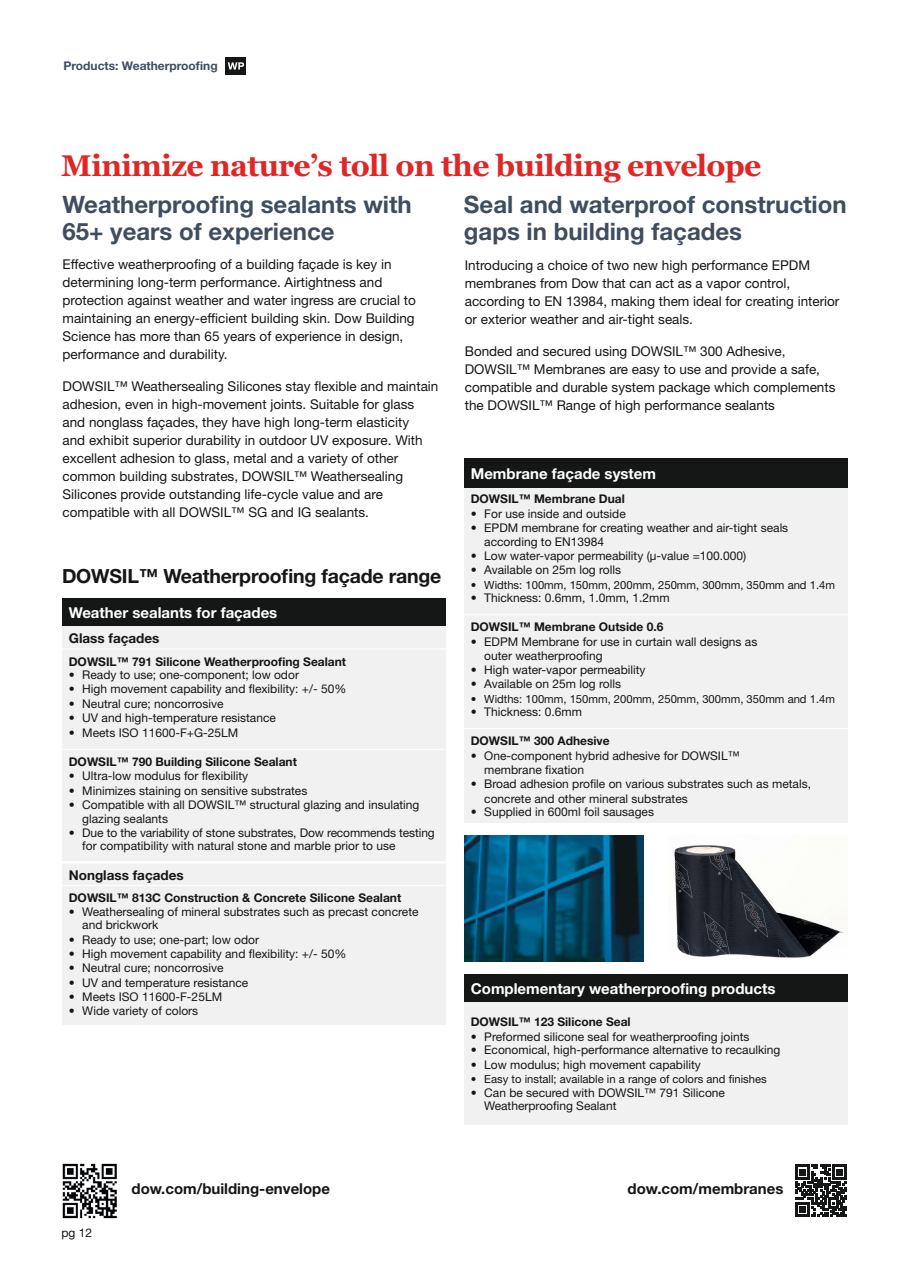
<style>
.page{position:relative;width:910px;height:1280px;background:#fff}
.page>*{position:absolute;margin:0;border:0;box-sizing:border-box;transform-origin:0 0}
.t1{font:700 30px "Georgia";letter-spacing:-.02em;color:#df2725}
.t2{font:700 24px/27px "Helvetica Neue LT Std";color:#3f4d5f}
.t3{font:700 19.5px "Helvetica Neue LT Std";letter-spacing:-.01em;color:#151616}
.t4{font:700 15px "Helvetica Neue LT Std";color:#fff}
.t5{font:700 15px "Helvetica Neue LT Std";color:#151616}
.t6{font:13.5px/18px "Helvetica Neue LT Std";color:#151616}
.t7{font:700 13.5px "Helvetica Neue LT Std";color:#151616}
.t8{font:12px/14.4px "Helvetica Neue LT Std";color:#151616}
.t9{font:700 12px "Helvetica Neue LT Std";color:#151616}
.t10{font:700 12px "Helvetica Neue LT Std";color:#3f4d5f}
.t11{font:11.25px "Helvetica Neue LT Std";color:#151616}
</style>
<div class="page">
<div style="left:464px;top:488px;width:383px;height:335px;background:#f1f1f1"></div>
<hr style="left:464px;top:614px;width:383px;height:1px;background:#fff">
<hr style="left:464px;top:728px;width:383px;height:1px;background:#fff">
<div style="left:464px;top:459px;width:383px;height:29px;background:#151616"></div>
<div style="left:464px;top:974px;width:383px;height:29px;background:#151616"></div>
<div style="left:62px;top:598px;width:383px;height:29px;background:#151616"></div>
<img style="left:674px;top:845px;width:173px;height:113px">
<div style="left:62px;top:627px;width:383px;height:398px;background:#f1f1f1"></div>
<hr style="left:62px;top:648px;width:383px;height:1px;background:#fff">
<hr style="left:62px;top:749px;width:383px;height:1px;background:#fff">
<hr style="left:62px;top:861px;width:383px;height:2px;background:#fff">
<hr style="left:62px;top:885px;width:383px;height:1px;background:#fff">
<div style="left:226px;top:57px;width:20px;height:18px;background:#151616"></div>
<svg style="left:228px;top:62px;width:16px;height:8px"></svg>
<img style="left:62px;top:1163px;width:55px;height:55px">
<img style="left:464px;top:835px;width:179px;height:126px">
<svg style="left:795px;top:1165px;width:52px;height:51px"></svg>
<div style="left:464px;top:1003px;width:383px;height:122px;background:#f1f1f1"></div>
<div style="left:464px;top:1002px;width:383px;height:12px;background:#f1f1f1"></div>
<p class="t10" style="left:63px;top:59px;width:156px">Products: Weatherproofing</p>
<h1 class="t1" style="left:61px;top:146px;width:702px">Minimize nature’s toll on the building envelope</h1>
<h2 class="t2" style="left:63px;top:191px;width:351px">Weatherproofing sealants with<br>65+ years of experience</h2>
<h2 class="t2" style="left:464px;top:191px;width:384px">Seal and waterproof construction gaps in building façades</h2>
<p class="t6" style="left:465px;top:256px;width:376px">Introducing a choice of two new high performance EPDM membranes from Dow that can act as a vapor control, according to EN 13984, making them ideal for creating interior or exterior weather and air-tight seals.</p>
<p class="t6" style="left:465px;top:342px;width:372px">Bonded and secured using DOWSIL™ 300 Adhesive, DOWSIL™ Membranes are easy to use and provide a safe, compatible and durable system package which complements the DOWSIL™ Range of high performance sealants</p>
<p class="t6" style="left:63px;top:255px;width:355px">Effective weatherproofing of a building façade is key in determining long-term performance. Airtightness and protection against weather and water ingress are crucial to maintaining an energy-efficient building skin. Dow Building Science has more than 65 years of experience in design, performance and durability.</p>
<p class="t6" style="left:63px;top:377px;width:377px">DOWSIL™ Weathersealing Silicones stay flexible and maintain adhesion, even in high-movement joints. Suitable for glass and nonglass façades, they have high long-term elasticity<br>and exhibit superior durability in outdoor UV exposure. With excellent adhesion to glass, metal and a variety of other common building substrates, DOWSIL™ Weathersealing Silicones provide outstanding life-cycle value and are compatible with all DOWSIL™ SG and IG sealants.</p>
<p class="t4" style="left:471px;top:464px;width:187px">Membrane façade system</p>
<p class="t9" style="left:471px;top:491px;width:156px">DOWSIL™ Membrane Dual</p>
<p class="t8" style="left:471px;top:506px;width:157px">• For use inside and outside</p>
<p class="t8" style="left:484px;top:520px;width:306px;text-indent:-14px">• EPDM membrane for creating weather and air-tight seals according to EN13984</p>
<p class="t8" style="left:471px;top:548px;width:277px">• Low water-vapor permeability (μ-value =100.000)</p>
<p class="t8" style="left:471px;top:563px;width:152px">• Available on 25m log rolls</p>
<p class="t11" style="left:471px;top:578px;width:366px">• Widths: 100mm, 150mm, 200mm, 250mm, 300mm, 350mm and 1.4m</p>
<p class="t8" style="left:471px;top:590px;width:200px">• Thickness: 0.6mm, 1.0mm, 1.2mm</p>
<p class="t9" style="left:471px;top:620px;width:194px">DOWSIL™ Membrane Outside 0.6</p>
<p class="t8" style="left:484px;top:634px;width:275px;text-indent:-14px">• EDPM Membrane for use in curtain wall designs as outer weatherproofing</p>
<p class="t8" style="left:471px;top:662px;width:176px">• High water-vapor permeability</p>
<p class="t8" style="left:471px;top:676px;width:152px">• Available on 25m log rolls</p>
<p class="t11" style="left:471px;top:692px;width:366px">• Widths: 100mm, 150mm, 200mm, 250mm, 300mm, 350mm and 1.4m</p>
<p class="t8" style="left:471px;top:704px;width:113px">• Thickness: 0.6mm</p>
<p class="t9" style="left:471px;top:733px;width:140px">DOWSIL™ 300 Adhesive</p>
<p class="t8" style="left:484px;top:748px;width:257px;text-indent:-14px">• One-component hybrid adhesive for DOWSIL™ membrane fixation</p>
<p class="t8" style="left:484px;top:777px;width:328px;text-indent:-14px">• Broad adhesion profile on various substrates such as metals, concrete and other mineral substrates</p>
<p class="t8" style="left:471px;top:805px;width:185px">• Supplied in 600ml foil sausages</p>
<h3 class="t3" style="left:62px;top:564px;width:381px">DOWSIL™ Weatherproofing façade range</h3>
<p class="t4" style="left:69px;top:604px;width:210px">Weather sealants for façades</p>
<p class="t7" style="left:69px;top:630px;width:92px">Glass façades</p>
<p class="t9" style="left:69px;top:654px;width:279px">DOWSIL™ 791 Silicone Weatherproofing Sealant</p>
<p class="t8" style="left:69px;top:667px;width:232px">• Ready to use; one-component; low odor</p>
<p class="t8" style="left:69px;top:682px;width:279px">• High movement capability and flexibility: +/- 50%</p>
<p class="t8" style="left:69px;top:696px;width:156px">• Neutral cure; noncorrosive</p>
<p class="t8" style="left:69px;top:710px;width:209px">• UV and high-temperature resistance</p>
<p class="t8" style="left:69px;top:725px;width:171px">• Meets ISO 11600-F+G-25LM</p>
<p class="t9" style="left:69px;top:754px;width:230px">DOWSIL™ 790 Building Silicone Sealant</p>
<p class="t8" style="left:69px;top:769px;width:181px">• Ultra-low modulus for flexibility</p>
<p class="t8" style="left:69px;top:783px;width:240px">• Minimizes staining on sensitive substrates</p>
<p class="t8" style="left:82px;top:797px;width:339px;text-indent:-14px">• Compatible with all DOWSIL™ structural glazing and insulating glazing sealants</p>
<p class="t8" style="left:82px;top:826px;width:354px;line-height:13.5px;text-indent:-14px">• Due to the variability of stone substrates, Dow recommends testing for compatibility with natural stone and marble prior to use</p>
<p class="t7" style="left:69px;top:866px;width:116px">Nonglass façades</p>
<p class="t9" style="left:69px;top:890px;width:334px">DOWSIL™ 813C Construction &amp; Concrete Silicone Sealant</p>
<p class="t8" style="left:82px;top:904px;width:338px;line-height:13.5px;text-indent:-14px">• Weathersealing of mineral substrates such as precast concrete and brickwork</p>
<p class="t8" style="left:69px;top:932px;width:192px">• Ready to use; one-part; low odor</p>
<p class="t8" style="left:69px;top:946px;width:279px">• High movement capability and flexibility: +/- 50%</p>
<p class="t8" style="left:69px;top:961px;width:156px">• Neutral cure; noncorrosive</p>
<p class="t8" style="left:69px;top:975px;width:181px">• UV and temperature resistance</p>
<p class="t8" style="left:69px;top:989px;width:155px">• Meets ISO 11600-F-25LM</p>
<p class="t8" style="left:69px;top:1003px;width:131px">• Wide variety of colors</p>
<p class="t4" style="left:471px;top:979px;width:306px">Complementary weatherproofing products</p>
<p class="t9" style="left:471px;top:1015px;width:161px">DOWSIL™ 123 Silicone Seal</p>
<p class="t8" style="left:471px;top:1029px;width:280px">• Preformed silicone seal for weatherproofing joints</p>
<p class="t8" style="left:471px;top:1043px;width:311px">• Economical, high-performance alternative to recaulking</p>
<p class="t8" style="left:471px;top:1057px;width:232px">• Low modulus; high movement capability</p>
<p class="t11" style="left:471px;top:1072px;width:298px">• Easy to install; available in a range of colors and finishes</p>
<p class="t8" style="left:484px;top:1085px;width:242px;line-height:13.5px;text-indent:-14px">• Can be secured with DOWSIL™ 791 Silicone<br>Weatherproofing Sealant</p>
<p class="t8" style="left:61px;top:1225px;width:32px">pg 12</p>
<p class="t5" style="left:132px;top:1180px;width:200px">dow.com/building-envelope</p>
<p class="t5" style="left:628px;top:1180px;width:157px">dow.com/membranes</p>
</div>
